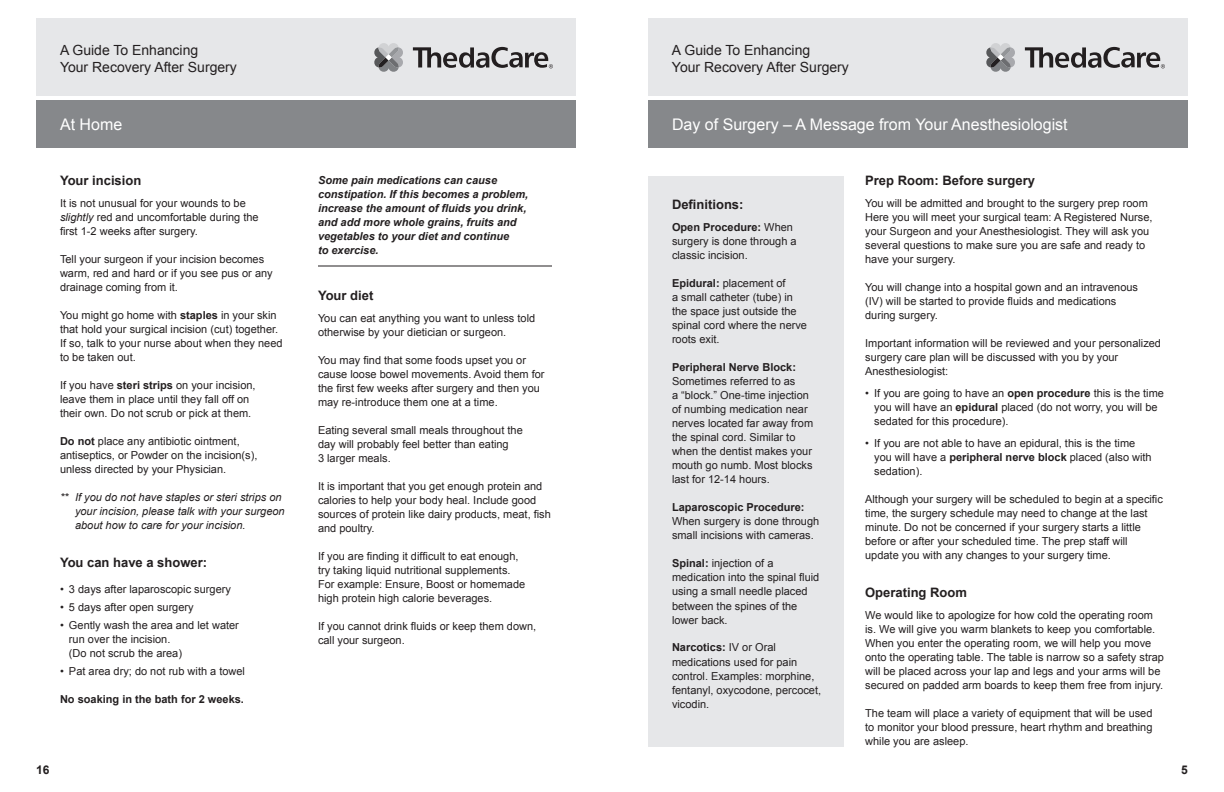
<style>
.page{position:relative;width:1224px;height:792px;background:#fff}
.page>*{position:absolute;margin:0;border:0;box-sizing:border-box;transform-origin:0 0}
.t1{font:16px "Arial";color:#fff}
.t2{font:14px/17px "Arial";color:#231f20}
.t3{font:700 13px "Arial";color:#231f20}
.t4{font:700 12px "Arial";color:#231f20}
.t5{font:11px/14px "Arial";color:#231f20}
.t6{font:italic 700 11px/14px "Arial";color:#231f20}
.t7{font:italic 11px/14px "Arial";color:#231f20}
.t8{font:700 11px "Arial";color:#231f20}
.s1{font-style:italic}
.s2{font-weight:700}
</style>
<div class="page">
<div style="left:648px;top:176px;width:196px;height:570px;background:#e6e7e9"></div>
<div style="left:648px;top:18px;width:540px;height:78px;background:#e6e7e9"></div>
<div style="left:648px;top:100px;width:540px;height:48px;background:#86888b"></div>
<svg style="left:1025px;top:47px;width:140px;height:21px"></svg>
<svg style="left:986px;top:43px;width:29px;height:29px"></svg>
<div style="left:36px;top:18px;width:540px;height:78px;background:#e6e7e9"></div>
<div style="left:36px;top:100px;width:540px;height:48px;background:#86888b"></div>
<svg style="left:413px;top:47px;width:140px;height:21px"></svg>
<svg style="left:374px;top:43px;width:29px;height:29px"></svg>
<hr style="left:318px;top:266px;width:234px;height:1px;background:#231f20">
<p class="t2" style="left:60px;top:42px;width:178px">A Guide To Enhancing<br>Your Recovery After Surgery</p>
<h1 class="t1" style="left:60px;top:114px;width:64px">At Home</h1>
<p class="t3" style="left:60px;top:172px;width:83px">Your incision</p>
<p class="t5" style="left:60px;top:197px;width:200px">It is not unusual for your wounds to be <span class="s1">slightly</span> red and uncomfortable during the first 1-2 weeks after surgery.</p>
<p class="t5" style="left:60px;top:253px;width:214px">Tell your surgeon if your incision becomes warm, red and hard or if you see pus or any drainage coming from it.</p>
<p class="t5" style="left:60px;top:309px;width:224px">You might go home with <span class="s2">staples</span> in your skin that hold your surgical incision (cut) together.<br>If so, talk to your nurse about when they need to be taken out.</p>
<p class="t5" style="left:60px;top:379px;width:197px">If you have <span class="s2">steri strips</span> on your incision, leave them in place until they fall off on their own. Do not scrub or pick at them.</p>
<p class="t5" style="left:60px;top:435px;width:199px"><span class="s2">Do not</span> place any antibiotic ointment, antiseptics, or Powder on the incision(s), unless directed by your Physician.</p>
<p class="t7" style="left:75px;top:491px;width:211px;text-indent:-15px">** If you do not have staples or steri strips on your incision, please talk with your surgeon about how to care for your incision.</p>
<p class="t3" style="left:60px;top:554px;width:149px">You can have a shower:</p>
<p class="t5" style="left:60px;top:583px;width:173px">• 3 days after laparoscopic surgery</p>
<p class="t5" style="left:60px;top:601px;width:135px">• 5 days after open surgery</p>
<p class="t5" style="left:69px;top:619px;width:171px;text-indent:-9px">• Gently wash the area and let water run over the incision.<br>(Do not scrub the area)</p>
<p class="t5" style="left:60px;top:665px;width:187px">• Pat area dry; do not rub with a towel</p>
<p class="t8" style="left:60px;top:692px;width:185px">No soaking in the bath for 2 weeks.</p>
<p class="t4" style="left:36px;top:762px;width:15px">16</p>
<p class="t6" style="left:318px;top:173px;width:212px">Some pain medications can cause constipation. If this becomes a problem, increase the amount of fluids you drink, and add more whole grains, fruits and vegetables to your diet and continue<br>to exercise.</p>
<p class="t3" style="left:318px;top:287px;width:57px">Your diet</p>
<p class="t5" style="left:318px;top:311px;width:219px">You can eat anything you want to unless told otherwise by your dietician or surgeon.</p>
<p class="t5" style="left:318px;top:353px;width:228px">You may find that some foods upset you or cause loose bowel movements. Avoid them for the first few weeks after surgery and then you may re-introduce them one at a time.</p>
<p class="t5" style="left:318px;top:423px;width:206px">Eating several small meals throughout the day will probably feel better than eating<br>3 larger meals.</p>
<p class="t5" style="left:318px;top:479px;width:234px">It is important that you get enough protein and calories to help your body heal. Include good sources of protein like dairy products, meat, fish and poultry.</p>
<p class="t5" style="left:318px;top:549px;width:209px">If you are finding it difficult to eat enough, try taking liquid nutritional supplements.<br>For example: Ensure, Boost or homemade high protein high calorie beverages.</p>
<p class="t5" style="left:318px;top:619px;width:220px">If you cannot drink fluids or keep them down, call your surgeon.</p>
<p class="t2" style="left:672px;top:42px;width:178px">A Guide To Enhancing<br>Your Recovery After Surgery</p>
<h1 class="t1" style="left:672px;top:114px;width:397px">Day of Surgery – A Message from Your Anesthesiologist</h1>
<p class="t3" style="left:672px;top:196px;width:73px">Definitions:</p>
<p class="t5" style="left:672px;top:221px;width:126px"><span class="s2">Open Procedure:</span> When surgery is done through a classic incision.</p>
<p class="t5" style="left:672px;top:277px;width:137px"><span class="s2">Epidural:</span> placement of<br>a small catheter (tube) in the space just outside the spinal cord where the nerve roots exit.</p>
<p class="t8" style="left:672px;top:360px;width:126px">Peripheral Nerve Block:</p>
<p class="t5" style="left:672px;top:375px;width:143px">Sometimes referred to as<br>a “block.” One-time injection of numbing medication near nerves located far away from the spinal cord. Similar to when the dentist makes your mouth go numb. Most blocks last for 12-14 hours.</p>
<p class="t8" style="left:672px;top:500px;width:134px">Laparoscopic Procedure:</p>
<p class="t5" style="left:672px;top:515px;width:149px">When surgery is done through small incisions with cameras.</p>
<p class="t5" style="left:672px;top:557px;width:149px"><span class="s2">Spinal:</span> injection of a medication into the spinal fluid using a small needle placed between the spines of the lower back.</p>
<p class="t5" style="left:672px;top:641px;width:151px"><span class="s2">Narcotics:</span> IV or Oral medications used for pain control. Examples: morphine, fentanyl, oxycodone, percocet, vicodin.</p>
<p class="t3" style="left:865px;top:172px;width:171px">Prep Room: Before surgery</p>
<p class="t5" style="left:865px;top:197px;width:289px">You will be admitted and brought to the surgery prep room Here you will meet your surgical team: A Registered Nurse, your Surgeon and your Anesthesiologist. They will ask you several questions to make sure you are safe and ready to have your surgery.</p>
<p class="t5" style="left:865px;top:281px;width:274px">You will change into a hospital gown and an intravenous (IV) will be started to provide fluids and medications during surgery.</p>
<p class="t5" style="left:865px;top:337px;width:297px">Important information will be reviewed and your personalized surgery care plan will be discussed with you by your<br>Anesthesiologist:</p>
<p class="t5" style="left:874px;top:387px;width:291px;text-indent:-9px">• If you are going to have an <span class="s2">open procedure</span> this is the time you will have an <span class="s2">epidural</span> placed (do not worry, you will be sedated for this procedure).</p>
<p class="t5" style="left:874px;top:437px;width:279px;text-indent:-9px">• If you are not able to have an epidural, this is the time you will have a <span class="s2">peripheral nerve block</span> placed (also with sedation).</p>
<p class="t5" style="left:865px;top:493px;width:299px">Although your surgery will be scheduled to begin at a specific time, the surgery schedule may need to change at the last minute. Do not be concerned if your surgery starts a little before or after your scheduled time. The prep staff will update you with any changes to your surgery time.</p>
<p class="t3" style="left:865px;top:584px;width:103px">Operating Room</p>
<p class="t5" style="left:865px;top:609px;width:300px">We would like to apologize for how cold the operating room is. We will give you warm blankets to keep you comfortable.<br>When you enter the operating room, we will help you move onto the operating table. The table is narrow so a safety strap will be placed across your lap and legs and your arms will be secured on padded arm boards to keep them free from injury.</p>
<p class="t5" style="left:865px;top:707px;width:289px;text-align:justify">The team will place a variety of equipment that will be used to monitor your blood pressure, heart rhythm and breathing while you are asleep.</p>
<p class="t4" style="left:1181px;top:762px;width:8px">5</p>
</div>
